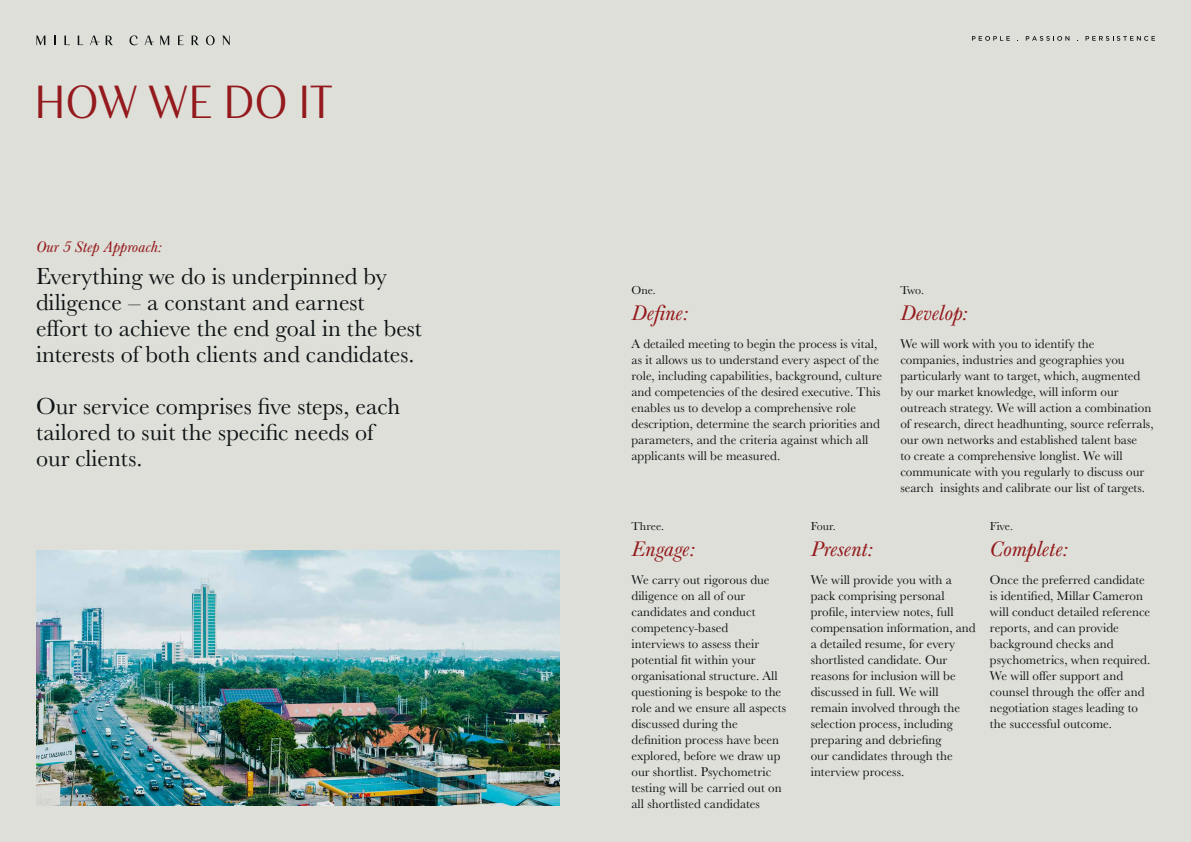
<style>
.page{position:relative;width:1191px;height:842px;background:#dedfd8}
.page>*{position:absolute;margin:0;border:0;box-sizing:border-box;transform-origin:0 0}
.t1{font:48px "Senlot Nor Boo";letter-spacing:-.01em;color:#94191d}
.t2{font:24px/26px "Baskerville URW";color:#0d1214}
.t3{font:italic 22px "Baskerville URW";color:#94191d}
.t4{font:italic 16px "Baskerville URW";color:#94191d}
.t5{font:13px/16px "Baskerville URW";color:#0d1214}
.t6{font:12px "Baskerville URW";color:#0d1214}
</style>
<div class="page">
<img style="left:36px;top:551px;width:523px;height:255px">
<svg style="left:972px;top:36px;width:37px;height:5px"></svg>
<svg style="left:1025px;top:36px;width:44px;height:5px"></svg>
<svg style="left:1085px;top:36px;width:70px;height:5px"></svg>
<svg style="left:36px;top:36px;width:9px;height:9px"></svg>
<svg style="left:54px;top:36px;width:2px;height:9px"></svg>
<svg style="left:64px;top:36px;width:6px;height:9px"></svg>
<svg style="left:78px;top:36px;width:5px;height:9px"></svg>
<svg style="left:90px;top:36px;width:9px;height:9px"></svg>
<svg style="left:106px;top:36px;width:7px;height:9px"></svg>
<svg style="left:129px;top:35px;width:9px;height:10px"></svg>
<svg style="left:145px;top:36px;width:9px;height:9px"></svg>
<svg style="left:160px;top:36px;width:9px;height:9px"></svg>
<svg style="left:178px;top:36px;width:6px;height:9px"></svg>
<svg style="left:192px;top:36px;width:7px;height:9px"></svg>
<svg style="left:206px;top:35px;width:9px;height:10px"></svg>
<svg style="left:222px;top:36px;width:8px;height:9px"></svg>
<p class="t1" style="left:34px;top:74px;width:300px">HOW WE DO IT</p>
<p class="t4" style="left:36px;top:238px;width:127px">Our 5 Step Approach:</p>
<p class="t2" style="left:36px;top:262px;width:387px">Everything we do is underpinned by diligence – a constant and earnest effort to achieve the end goal in the best interests of both clients and candidates.</p>
<p class="t2" style="left:36px;top:392px;width:366px">Our service comprises five steps, each tailored to suit the specific needs of</p>
<p class="t2" style="left:36px;top:444px;width:108px">our clients.</p>
<p class="t6" style="left:631px;top:282px;width:26px">One.</p>
<p class="t3" style="left:631px;top:301px;width:58px">Define:</p>
<p class="t5" style="left:631px;top:336px;width:252px">A detailed meeting to begin the process is vital, as it allows us to understand every aspect of the role, including capabilities, background, culture and competencies of the desired executive. This enables us to develop a comprehensive role description, determine the search priorities and parameters, and the criteria against which all applicants will be measured.</p>
<p class="t6" style="left:900px;top:282px;width:25px">Two.</p>
<p class="t3" style="left:900px;top:301px;width:69px">Develop:</p>
<p class="t5" style="left:900px;top:336px;width:255px">We will work with you to identify the companies, industries and geographies you particularly want to target, which, augmented by our market knowledge, will inform our outreach strategy. We will action a combination of research, direct headhunting, source referrals, our own networks and established talent base<br>to create a comprehensive longlist. We will communicate with you regularly to discuss our search insights and calibrate our list of targets.</p>
<p class="t6" style="left:631px;top:518px;width:34px">Three.</p>
<p class="t3" style="left:631px;top:536px;width:65px">Engage:</p>
<p class="t5" style="left:631px;top:571px;width:140px">We carry out rigorous due</p>
<p class="t5" style="left:631px;top:587px;width:125px">diligence on all of our candidates and conduct competency-based</p>
<p class="t5" style="left:631px;top:635px;width:156px">interviews to assess their potential fit within your organisational structure. All questioning is bespoke to the role and we ensure all aspects discussed during the</p>
<p class="t5" style="left:631px;top:731px;width:149px">definition process have been</p>
<p class="t5" style="left:631px;top:747px;width:152px">explored, before we draw up our shortlist. Psychometric testing will be carried out on all shortlisted candidates</p>
<p class="t6" style="left:810px;top:518px;width:27px">Four.</p>
<p class="t3" style="left:810px;top:536px;width:64px">Present:</p>
<p class="t5" style="left:810px;top:571px;width:143px">We will provide you with a</p>
<p class="t5" style="left:810px;top:587px;width:135px">pack comprising personal</p>
<p class="t5" style="left:810px;top:603px;width:144px">profile, interview notes, full</p>
<p class="t5" style="left:810px;top:619px;width:166px">compensation information, and</p>
<p class="t5" style="left:810px;top:635px;width:146px">a detailed resume, for every</p>
<p class="t5" style="left:810px;top:651px;width:138px">shortlisted candidate. Our</p>
<p class="t5" style="left:810px;top:667px;width:146px">reasons for inclusion will be</p>
<p class="t5" style="left:810px;top:683px;width:151px">discussed in full. We will remain involved through the selection process, including preparing and debriefing our candidates through the interview process.</p>
<p class="t6" style="left:990px;top:518px;width:25px">Five.</p>
<p class="t3" style="left:990px;top:536px;width:79px">Complete:</p>
<p class="t5" style="left:990px;top:571px;width:162px">Once the preferred candidate is identified, Millar Cameron will conduct detailed reference reports, and can provide background checks and psychometrics, when required.<br>We will offer support and counsel through the offer and negotiation stages leading to the successful outcome.</p>
</div>
